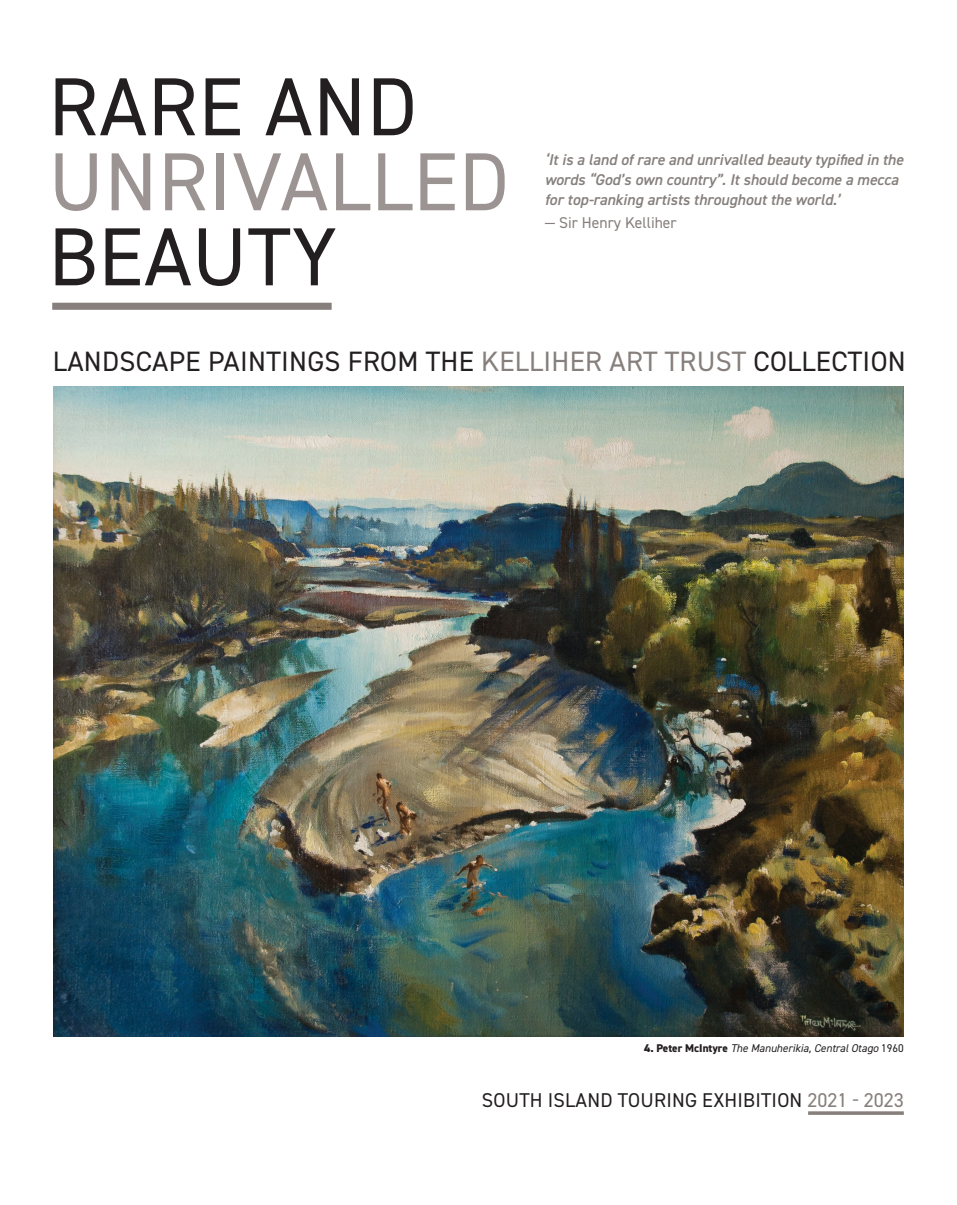
<style>
.page{position:relative;width:957px;height:1205px;background:#fff}
.page>*{position:absolute;margin:0;border:0;box-sizing:border-box;transform-origin:0 0}
.MainHeading{font:82.5px/75px "DIN2014";letter-spacing:.01em;color:#231f20}
.MainHeading-2{font:28.12px "DIN2014";letter-spacing:.01em;color:#231f20}
.MainHeading-3{font:20px "DIN2014";letter-spacing:.01em;color:#231f20}
.DIN2014_Body{font:italic 600 15.62px/20px "DIN2014";color:#867f7c}
.DIN2014_Body-2{font:15.62px "DIN2014";color:#867f7c}
.DIN2014_Body-3{font:italic 11.25px "DIN2014";color:#231f20}
.s1{color:#9c9493}
.s2{color:#867f7c}
.s3{font-weight:800;font-style:normal}
.s4{font-style:normal}
</style>
<div class="page">
<img style="left:53px;top:387px;width:851px;height:649px">
<div style="left:52px;top:303px;width:280px;height:7px;background:#867f7c"></div>
<svg style="left:808px;top:1111px;width:96px;height:4px"></svg>
<p class="MainHeading" style="left:49px;top:68px;width:462px">RARE AND<br><span class="s1">UNRIVALLED<br></span>BEAUTY</p>
<p class="DIN2014_Body" style="left:545px;top:149px;width:360px">‘It is a land of rare and unrivalled beauty typified in the words “God’s own country”. It should become a mecca for top-ranking artists throughout the world.’</p>
<p class="DIN2014_Body-2" style="left:545px;top:213px;width:133px">— Sir Henry Kelliher</p>
<p class="MainHeading-2" style="left:53px;top:344px;width:854px">LANDSCAPE PAINTINGS FROM THE <span class="s2">KELLIHER ART TRUST</span> COLLECTION</p>
<p class="DIN2014_Body-3" style="left:644px;top:1041px;width:261px"><span class="s3">4. Peter McIntyre</span> The Manuherikia, Central Otago <span class="s4">1960</span></p>
<p class="MainHeading-3" style="left:482px;top:1087px;width:423px">SOUTH ISLAND TOURING EXHIBITION <span class="s2">2021 - 2023</span></p>
</div>
